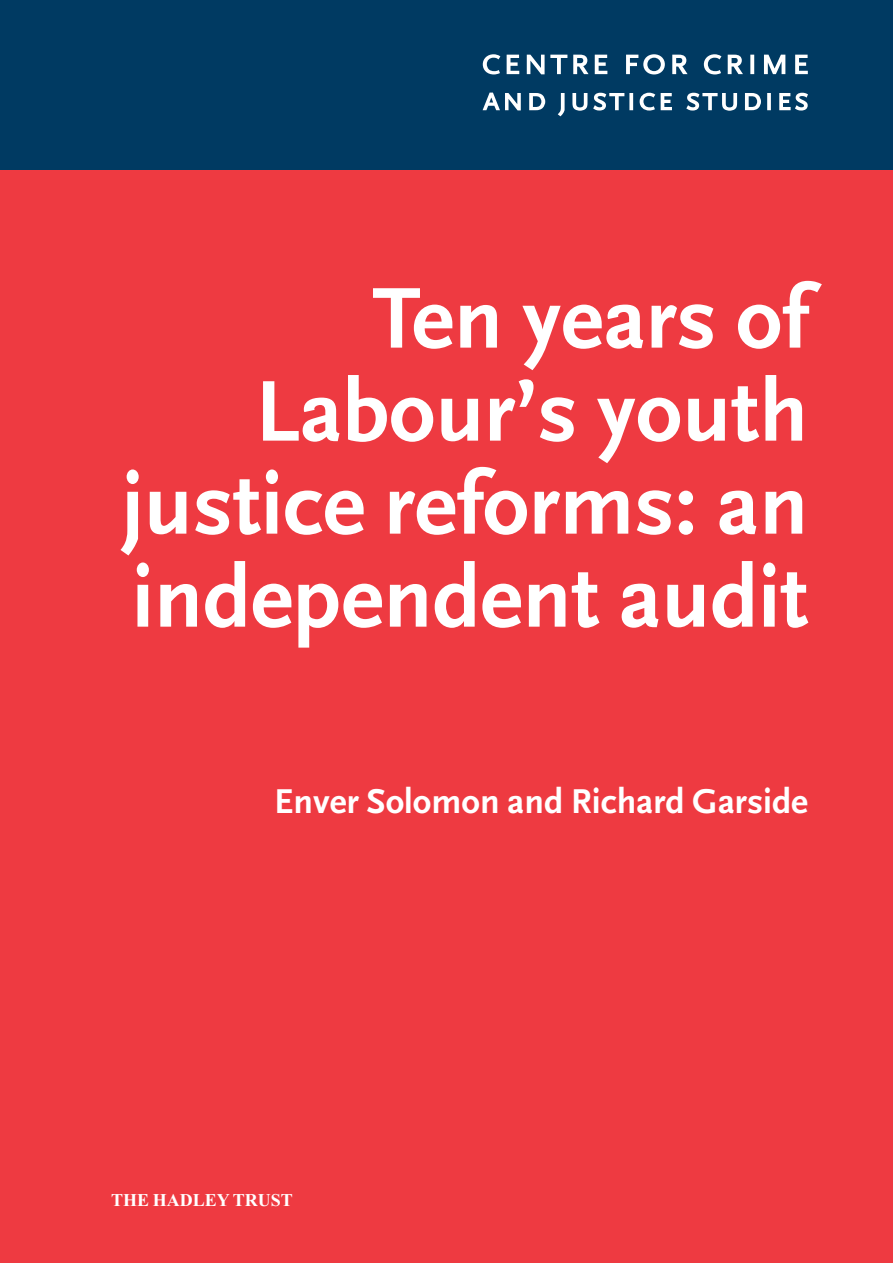
<style>
.page{position:relative;width:893px;height:1263px;background:#ee3a41}
.page>*{position:absolute;margin:0;border:0;box-sizing:border-box;transform-origin:0 0}
.t1{font:700 90px/93px "Scala Sans";color:#fff;text-align:right}
.t2{font:700 36px "Scala Sans";color:#fff}
.t3{font:700 18px "Times New Roman";color:#fff}
</style>
<div class="page">
<div style="left:0;top:0;width:893px;height:170px;background:#003a62"></div>
<svg style="left:482px;top:92px;width:279px;height:24px"></svg>
<svg style="left:767px;top:93px;width:4px;height:17px"></svg>
<svg style="left:779px;top:93px;width:29px;height:18px"></svg>
<svg style="left:482px;top:54px;width:85px;height:20px"></svg>
<svg style="left:573px;top:54px;width:35px;height:20px"></svg>
<svg style="left:626px;top:54px;width:62px;height:20px"></svg>
<svg style="left:703px;top:54px;width:82px;height:20px"></svg>
<svg style="left:795px;top:55px;width:13px;height:19px"></svg>
<p class="t1" style="left:122px;top:279px;width:688px">Ten years of<br>Labour’s youth justice reforms: an independent audit</p>
<p class="t2" style="left:274px;top:786px;width:535px">Enver Solomon and Richard Garside</p>
<p class="t3" style="left:111px;top:1189px;width:183px">THE HADLEY TRUST</p>
</div>
